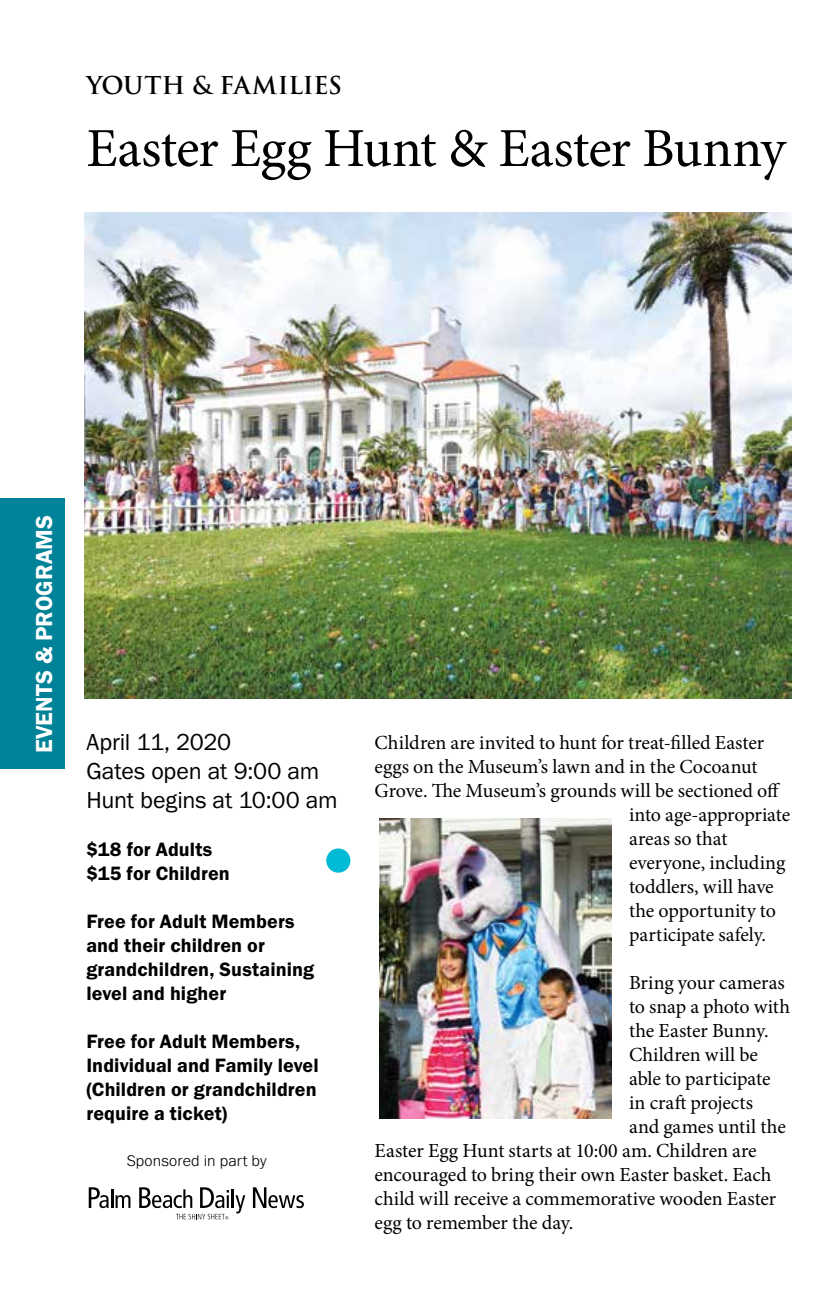
<style>
.page{position:relative;width:828px;height:1296px;background:#fff}
.page>*{position:absolute;margin:0;border:0;box-sizing:border-box;transform-origin:0 0}
.t1{font:55px "Minion Pro";letter-spacing:-.015em;color:#000}
.t2{font:24px/28.8px "Franklin Gothic URW Boo";letter-spacing:-.01em;color:#000}
.t3{font:24px "Franklin Gothic URW Dem";letter-spacing:.005em;color:#fff}
.t4{font:700 24px "Trajan Pro";letter-spacing:-.01em;color:#000}
.t5{font:20px "Minion Pro";letter-spacing:-.005em;color:#000}
.t6{font:20px/24px "Franklin Gothic URW Dem";letter-spacing:.005em;color:#000}
.t7{font:300 16px "Franklin Gothic URW";letter-spacing:.015em;color:#000}
</style>
<div class="page">
<div style="left:0;top:498px;width:65px;height:271px;background:#008298"></div>
<img style="left:84px;top:212px;width:708px;height:486px">
<svg style="left:89px;top:1187px;width:41px;height:21px"></svg>
<svg style="left:253px;top:1187px;width:51px;height:21px"></svg>
<svg style="left:139px;top:1187px;width:106px;height:33px"></svg>
<img style="left:379px;top:819px;width:232px;height:299px">
<div style="left:326px;top:848px;width:24px;height:25px;background:#00bbd3;border-radius:50%"></div>
<p class="t4" style="left:86px;top:70px;width:257px">YOUTH &amp; FAMILIES</p>
<h1 class="t1" style="left:86px;top:112px;width:702px">Easter Egg Hunt &amp; Easter Bunny</h1>
<p class="t3" style="left:29px;top:753px;width:240px;rotate:-90deg">EVENTS &amp; PROGRAMS</p>
<p class="t2" style="left:86px;top:728px;width:253px">April 11, 2020<br>Gates open at 9:00 am<br>Hunt begins at 10:00 am</p>
<p class="t6" style="left:86px;top:837px;width:145px">$18 for Adults $15 for Children</p>
<p class="t6" style="left:86px;top:909px;width:229px">Free for Adult Members and their children or grandchildren, Sustaining level and higher</p>
<p class="t6" style="left:86px;top:1029px;width:234px">Free for Adult Members,<br>Individual and Family level (Children or grandchildren require a ticket)</p>
<p class="t7" style="left:127px;top:1150px;width:141px">Sponsored in part by</p>
<p class="t5" style="left:375px;top:729px;width:391px">Children are invited to hunt for treat-filled Easter</p>
<p class="t5" style="left:375px;top:753px;width:384px">eggs on the Museum’s lawn and in the Cocoanut</p>
<p class="t5" style="left:375px;top:777px;width:407px">Grove. The Museum’s grounds will be sectioned off</p>
<p class="t5" style="left:629px;top:801px;width:163px">into age-appropriate</p>
<p class="t5" style="left:629px;top:825px;width:100px">areas so that</p>
<p class="t5" style="left:629px;top:849px;width:158px">everyone, including</p>
<p class="t5" style="left:629px;top:873px;width:146px">toddlers, will have</p>
<p class="t5" style="left:629px;top:897px;width:148px">the opportunity to</p>
<p class="t5" style="left:629px;top:921px;width:139px">participate safely.</p>
<p class="t5" style="left:629px;top:969px;width:157px">Bring your cameras</p>
<p class="t5" style="left:629px;top:993px;width:163px">to snap a photo with</p>
<p class="t5" style="left:629px;top:1017px;width:141px">the Easter Bunny.</p>
<p class="t5" style="left:629px;top:1041px;width:130px">Children will be</p>
<p class="t5" style="left:629px;top:1065px;width:143px">able to participate</p>
<p class="t5" style="left:629px;top:1089px;width:126px">in craft projects</p>
<p class="t5" style="left:629px;top:1113px;width:158px">and games until the</p>
<p class="t5" style="left:375px;top:1137px;width:384px">Easter Egg Hunt starts at 10:00 am. Children are</p>
<p class="t5" style="left:375px;top:1161px;width:398px">encouraged to bring their own Easter basket. Each</p>
<p class="t5" style="left:375px;top:1185px;width:403px">child will receive a commemorative wooden Easter</p>
<p class="t5" style="left:375px;top:1209px;width:200px">egg to remember the day.</p>
</div>
